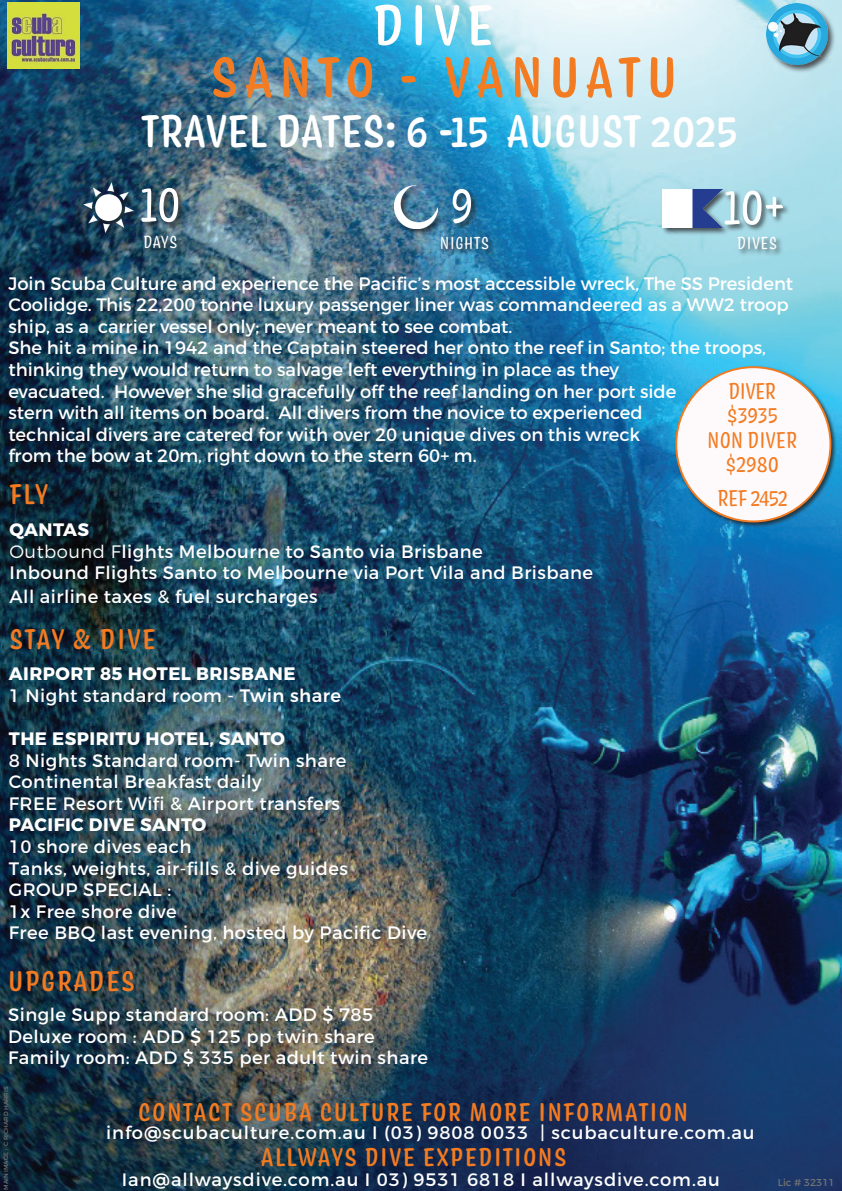
<style>
.page{position:relative;width:842px;height:1191px;background:#fff}
.page>*{position:absolute;margin:0;border:0;box-sizing:border-box;transform-origin:0 0}
.t1{font:500 60px "Coniferous";letter-spacing:.09em;color:#f37b21}
.t2{font:500 60px "Coniferous";color:#fffefc}
.t3{font:54.1px "Coniferous";color:#fff;scale:.94 1}
.t4{font:54.1px "Coniferous";color:#fffefe;scale:.94 1}
.t5{font:500 48px "Coniferous";color:#fff}
.t6{font:500 30px "Coniferous";letter-spacing:.05em;color:#f47b21}
.t7{font:500 27px "Coniferous";letter-spacing:.05em;color:#f37b21}
.t8{font:24px/24.3px "Coniferous";letter-spacing:-.01em;color:#f37b21;text-align:center}
.t9{font:18.4px "Coniferous";letter-spacing:.02em;color:#fffefe}
.t10{font:18.4px "Coniferous";letter-spacing:.03em;color:#fff}
.t11{font:18px/21.6px "Montserrat";color:#fff}
.t12{font:18px/21.6px "Montserrat";letter-spacing:.025em;color:#fff}
.t13{font:18px "Montserrat";letter-spacing:.05em;color:#fff}
.t14{font:700 18px/21.6px "Montserrat";letter-spacing:.025em;color:#fff}
.t15{font:10px "Montserrat";color:#747475}
.t16{font:6px "Montserrat";color:#787676}
.s1{font-weight:700}
.s2{font-weight:300}
.s3{font-weight:400}
.s4{font-weight:500}
</style>
<div class="page">
<img style="left:0;top:0;width:842px;height:1191px">
<div style="left:83px;top:182px;width:103px;height:74px;background:#231f20;opacity:.75"></div>
<img style="left:81px;top:180px;width:55px;height:55px">
<div style="left:393px;top:184px;width:103px;height:73px;background:#231f20;opacity:.75"></div>
<img style="left:394px;top:185px;width:44px;height:43px">
<div style="left:765px;top:3px;width:71px;height:70px;background:#231f20;opacity:.75"></div>
<img style="left:767px;top:4px;width:60px;height:60px">
<div style="left:724px;top:189px;width:67px;height:68px;background:#231f20;opacity:.75"></div>
<div style="left:661px;top:188px;width:68px;height:47px;background:#231f20;opacity:.75"></div>
<img style="left:663px;top:189px;width:59px;height:38px">
<div style="left:675px;top:365px;width:162px;height:163px;background:#231f20;opacity:.75"></div>
<div style="left:676px;top:367px;width:154px;height:154px;background:#fefafc;border-radius:50%"></div>
<img style="left:8px;top:2px;width:72px;height:66px">
<h1 class="t2" style="left:373px;top:-17px;width:122px">DIVE</h1>
<h1 class="t1" style="left:211px;top:35px;width:468px">SANTO - VANUATU</h1>
<h3 class="t5" style="left:141px;top:97px;width:598px">TRAVEL DATES: 6 -15 AUGUST 2025</h3>
<h2 class="t4" style="left:140px;top:166px;width:45px">10</h2>
<p class="t9" style="left:143px;top:229px;width:35px">DAYS</p>
<h2 class="t3" style="left:450px;top:167px;width:27px">9</h2>
<p class="t9" style="left:440px;top:230px;width:51px">NIGHTS</p>
<h2 class="t3" style="left:723px;top:169px;width:67px">10+</h2>
<p class="t10" style="left:737px;top:230px;width:41px">DIVES</p>
<p class="t11" style="left:8px;top:272px;width:786px">Join Scuba Culture and experience the Pacific’s most accessible wreck, The SS President Coolidge. This 22,200 tonne luxury passenger liner was commandeered as a WW2 troop ship, as a carrier vessel only; never meant to see combat.<br>She hit a mine in 1942 and the Captain steered her onto the reef in Santo; the troops, thinking they would return to salvage left everything in place as they<br>evacuated. However she slid gracefully off the reef landing on her port side<br>stern with all items on board. All divers from the novice to experienced<br>technical divers are catered for with over 20 unique dives on this wreck<br>from the bow at 20m, right down to the stern 60+ m.</p>
<h3 class="t8" style="left:707px;top:378px;width:92px">DIVER $3935<br>NON DIVER $2980</h3>
<h3 class="t6" style="left:10px;top:473px;width:40px">FLY</h3>
<p class="t12" style="left:10px;top:518px;width:585px"><span class="s1">QANTAS<br></span><span class="s2">Outbound F</span>lights Melbourne to Santo via Brisbane<br>Inbound Flights Santo to Melbourne via Port Vila and Brisbane</p>
<p class="t12" style="left:10px;top:586px;width:310px">All airline taxes &amp; fuel surcharges</p>
<h3 class="t6" style="left:10px;top:618px;width:148px">STAY &amp; DIVE</h3>
<p class="t14" style="left:9px;top:663px;width:334px">AIRPORT 85 HOTEL BRISBANE<br><span class="s3">1 Night standard room -</span> <span class="s4">Twin share</span></p>
<p class="t14" style="left:9px;top:728px;width:278px">THE ESPIRITU HOTEL, SANTO</p>
<p class="t12" style="left:9px;top:749px;width:339px">8 Nights Standard room- Twin share<br>Continental Breakfast daily<br>FREE Resort Wifi &amp; Airport transfers</p>
<p class="t14" style="left:9px;top:814px;width:199px">PACIFIC DIVE SANTO</p>
<p class="t12" style="left:9px;top:835px;width:420px">10 shore dives each<br>Tanks, weights, air-fills &amp; dive guides<br>GROUP SPECIAL :<br>1x Free shore dive<br>Free BBQ last evening, hosted by Pacific Dive</p>
<h3 class="t6" style="left:8px;top:960px;width:129px">UPGRADES</h3>
<p class="t12" style="left:8px;top:1003px;width:421px">Single Supp standard room: ADD $ 785<br>Deluxe room : ADD $ 125 pp twin share<br>Family room: ADD $ 335 per adult twin share</p>
<h3 class="t8" style="left:717px;top:485px;width:72px">REF 2452</h3>
<p class="t16" style="left:2px;top:1190px;width:105px;rotate:-90deg">MAIN IMAGE : C RICHARD HARRIS</p>
<h3 class="t7" style="left:138px;top:1092px;width:552px">CONTACT SCUBA CULTURE FOR MORE INFORMATION</h3>
<p class="t13" style="left:106px;top:1121px;width:650px">info@scubaculture.com.au I (03) 9808 0033 | scubaculture.com.au</p>
<p class="t13" style="left:122px;top:1169px;width:599px">Ian@allwaysdive.com.au I 03) 9531 6818 I allwaysdive.com.au</p>
<h3 class="t7" style="left:261px;top:1138px;width:307px">ALLWAYS DIVE EXPEDITIONS</h3>
<p class="t15" style="left:778px;top:1176px;width:59px">Lic # 32311</p>
</div>
